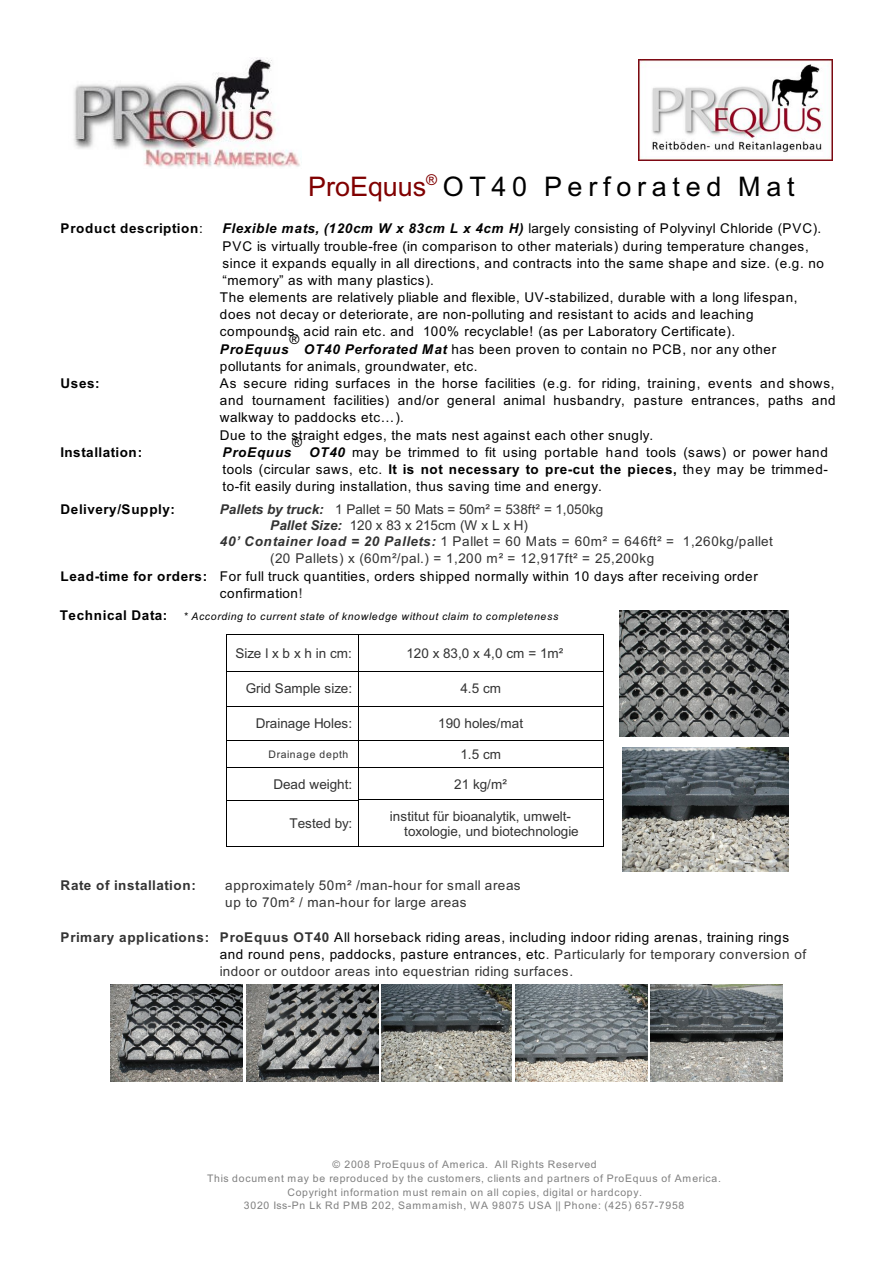
<style>
.page{position:relative;width:894px;height:1263px;background:#fff}
.page>*{position:absolute;margin:0;border:0;box-sizing:border-box;transform-origin:0 0}
.t1{font:27px "Arial";letter-spacing:.205em;color:#000}
.t2{font:13.5px/17.2px "Arial";letter-spacing:.045em;color:#000}
.t3{font:13.5px/15.3px "Arial";letter-spacing:.005em;color:#333}
.t4{font:13.5px/17.1px "Arial";letter-spacing:.045em;color:#333}
.t5{font:700 13.5px "Arial";letter-spacing:.045em;color:#000}
.t6{font:13.5px "Arial";letter-spacing:.035em;color:#333}
.t7{font:13.5px "Arial";letter-spacing:-.015em;color:#333}
.t8{font:700 13.5px "Arial";letter-spacing:.035em;color:#333}
.t9{font:italic 700 13.5px "Arial";letter-spacing:.045em;color:#000}
.t10{font:10.5px/13.6px "Arial";letter-spacing:.08em;color:#808080;text-align:center}
.t11{font:italic 10.5px "Arial";letter-spacing:.07em;color:#000}
.t12{font:10.5px "Arial";letter-spacing:.08em;color:#333}
.s1{color:#800000}
.s2{font-weight:400}
.s3{font-weight:700;font-style:italic}
.s4{font-weight:700}
.s5{color:#333}
.s6{font-weight:700;font-style:normal;font-size:13.5px}
.s7{font-weight:700;color:#333}
</style>
<div class="page">
<hr style="left:226px;top:635px;width:1px;height:36px;background:#000">
<hr style="left:226px;top:635px;width:132px;height:1px;background:#000">
<hr style="left:358px;top:635px;width:1px;height:36px;background:#000">
<hr style="left:604px;top:635px;width:1px;height:36px;background:#000">
<hr style="left:358px;top:635px;width:246px;height:1px;background:#000">
<hr style="left:226px;top:671px;width:1px;height:35px;background:#000">
<hr style="left:226px;top:671px;width:132px;height:1px;background:#000">
<hr style="left:358px;top:671px;width:1px;height:35px;background:#000">
<hr style="left:604px;top:671px;width:1px;height:35px;background:#000">
<hr style="left:358px;top:671px;width:246px;height:1px;background:#000">
<hr style="left:226px;top:706px;width:1px;height:34px;background:#000">
<hr style="left:226px;top:706px;width:132px;height:1px;background:#000">
<hr style="left:358px;top:706px;width:1px;height:34px;background:#000">
<hr style="left:604px;top:706px;width:1px;height:34px;background:#000">
<hr style="left:358px;top:706px;width:246px;height:1px;background:#000">
<svg style="left:226px;top:741px;width:1px;height:26px"></svg>
<hr style="left:226px;top:740px;width:132px;height:1px;background:#000">
<svg style="left:358px;top:741px;width:1px;height:26px"></svg>
<hr style="left:358px;top:740px;width:246px;height:1px;background:#000">
<hr style="left:226px;top:768px;width:1px;height:32px;background:#000">
<hr style="left:226px;top:768px;width:132px;height:1px;background:#000">
<hr style="left:358px;top:768px;width:1px;height:32px;background:#000">
<hr style="left:604px;top:768px;width:1px;height:32px;background:#000">
<hr style="left:358px;top:768px;width:246px;height:1px;background:#000">
<hr style="left:358px;top:799px;width:246px;height:1px;background:#000">
<hr style="left:226px;top:800px;width:1px;height:47px;background:#000">
<hr style="left:226px;top:800px;width:132px;height:1px;background:#000">
<hr style="left:226px;top:847px;width:132px;height:1px;background:#000">
<hr style="left:358px;top:800px;width:1px;height:47px;background:#000">
<hr style="left:604px;top:800px;width:1px;height:47px;background:#000">
<hr style="left:358px;top:847px;width:246px;height:1px;background:#000">
<img style="left:110px;top:984px;width:132px;height:97px">
<img style="left:247px;top:984px;width:132px;height:97px">
<img style="left:382px;top:984px;width:130px;height:97px">
<img style="left:515px;top:984px;width:132px;height:97px">
<img style="left:650px;top:984px;width:132px;height:97px">
<img style="left:639px;top:60px;width:194px;height:101px">
<img style="left:73px;top:57px;width:227px;height:110px">
<img style="left:620px;top:610px;width:168px;height:127px">
<img style="left:623px;top:747px;width:165px;height:125px">
<h1 class="t1" style="left:308px;top:176px;width:488px"><span class="s1">ProEquus</span><sup>®</sup> OT40 Perforated Mat</h1>
<p class="t5" style="left:61px;top:223px;width:144px">Product description<span class="s2">:</span></p>
<p class="t2" style="left:220px;top:220px;width:606px"><span class="s3">Flexible mats, (120cm W x 83cm L x 4cm H)</span> largely consisting of Polyvinyl Chloride (PVC).<br>PVC is virtually trouble-free (in comparison to other materials) during temperature changes, since it expands equally in all directions, and contracts into the same shape and size. (e.g. no “memory” as with many plastics).<br>The elements are relatively pliable and flexible, UV-stabilized, durable with a long lifespan, does not decay or deteriorate, are non-polluting and resistant to acids and leaching compounds, acid rain etc. and 100% recyclable! (as per Laboratory Certificate).<br><span class="s3">ProEquus OT40 Perforated Mat</span> has been proven to contain no PCB, nor any other</p>
<p class="t2" style="left:220px;top:327px;width:259px;line-height:27px;text-indent:70px">®<br>pollutants for animals, groundwater, etc.</p>
<p class="t5" style="left:61px;top:378px;width:41px">Uses:</p>
<p class="t2" style="left:220px;top:376px;width:617px">As secure riding surfaces in the horse facilities (e.g. for riding, training, events and shows, and tournament facilities) and/or general animal husbandry, pasture entrances, paths and walkway to paddocks etc…).<br>Due to the straight edges, the mats nest against each other snugly.</p>
<p class="t5" style="left:61px;top:447px;width:83px">Installation:</p>
<p class="t9" style="left:223px;top:447px;width:70px">ProEquus</p>
<p class="t2" style="left:309px;top:444px;width:520px"><span class="s3">OT40</span> may be trimmed to fit using portable hand tools (saws) or power hand</p>
<p class="t2" style="left:223px;top:430px;width:607px;line-height:27.3px;text-indent:69px">®<br>tools (circular saws, etc. <span class="s4">It is not necessary to pre-cut the pieces,</span> they may be trimmed-</p>
<p class="t2" style="left:223px;top:479px;width:381px">to-fit easily during installation, thus saving time and energy.</p>
<p class="t5" style="left:61px;top:504px;width:116px">Delivery/Supply:</p>
<p class="t7" style="left:220px;top:504px;width:385px"><span class="s3">Pallets by truck:</span> 1 Pallet = 50 Mats = 50m² = 538ft² = 1,050kg</p>
<p class="t3" style="left:270px;top:518px;width:259px"><span class="s3">Pallet Size:</span> 120 x 83 x 215cm (W x L x H)</p>
<p class="t4" style="left:220px;top:534px;width:555px"><span class="s3">40’ Container load = 20 Pallets:</span> 1 Pallet = 60 Mats = 60m² = 646ft² = 1,260kg/pallet</p>
<p class="t6" style="left:270px;top:554px;width:385px">(20 Pallets) x (60m²/pal.) = 1,200 m² = 12,917ft² = 25,200kg</p>
<p class="t2" style="left:61px;top:569px;width:699px"><span class="s4">Lead-time for orders:</span> For full truck quantities, orders shipped normally within 10 days after receiving order</p>
<p class="t2" style="left:220px;top:586px;width:84px">confirmation<span class="s5">!</span></p>
<p class="t11" style="left:60px;top:612px;width:500px"><span class="s6">Technical Data:</span> * According to current state of knowledge without claim to completeness</p>
<p class="t3" style="left:235px;top:647px;width:118px">Size l x b x h in cm:</p>
<p class="t3" style="left:406px;top:647px;width:158px">120 x 83,0 x 4,0 cm = 1m²</p>
<p class="t3" style="left:246px;top:682px;width:108px">Grid Sample size:</p>
<p class="t3" style="left:460px;top:682px;width:42px">4.5 cm</p>
<p class="t3" style="left:256px;top:717px;width:98px">Drainage Holes:</p>
<p class="t3" style="left:438px;top:717px;width:86px">190 holes/mat</p>
<p class="t12" style="left:268px;top:750px;width:81px">Drainage depth</p>
<p class="t3" style="left:460px;top:747px;width:42px">1.5 cm</p>
<p class="t3" style="left:274px;top:777px;width:80px">Dead weight:</p>
<p class="t3" style="left:454px;top:777px;width:54px">21 kg/m²</p>
<p class="t3" style="left:289px;top:817px;width:64px">Tested by:</p>
<p class="t3" style="left:404px;top:810px;width:176px;text-indent:-14px">institut für bioanalytik, umwelt&shy;toxologie, und biotechnologie</p>
<p class="t8" style="left:61px;top:880px;width:137px">Rate of installation:</p>
<p class="t4" style="left:225px;top:878px;width:297px">approximately 50m² /man-hour for small areas up to 70m² / man-hour for large areas</p>
<p class="t2" style="left:220px;top:930px;width:588px;text-indent:-159px"><span class="s7">Primary applications: ProEquus OT40</span> All horseback riding areas, including indoor riding arenas, training rings and round pens, paddocks, pasture entrances, etc<span class="s5">. Particularly for temporary conversion of indoor or outdoor areas into equestrian riding surfaces.</span></p>
<p class="t10" style="left:207px;top:1159px;width:515px">© 2008 ProEquus of America. All Rights Reserved<br>This document may be reproduced by the customers, clients and partners of ProEquus of America.<br>Copyright information must remain on all copies, digital or hardcopy.<br>3020 Iss-Pn Lk Rd PMB 202, Sammamish, WA 98075 USA || Phone: (425) 657-7958</p>
</div>
